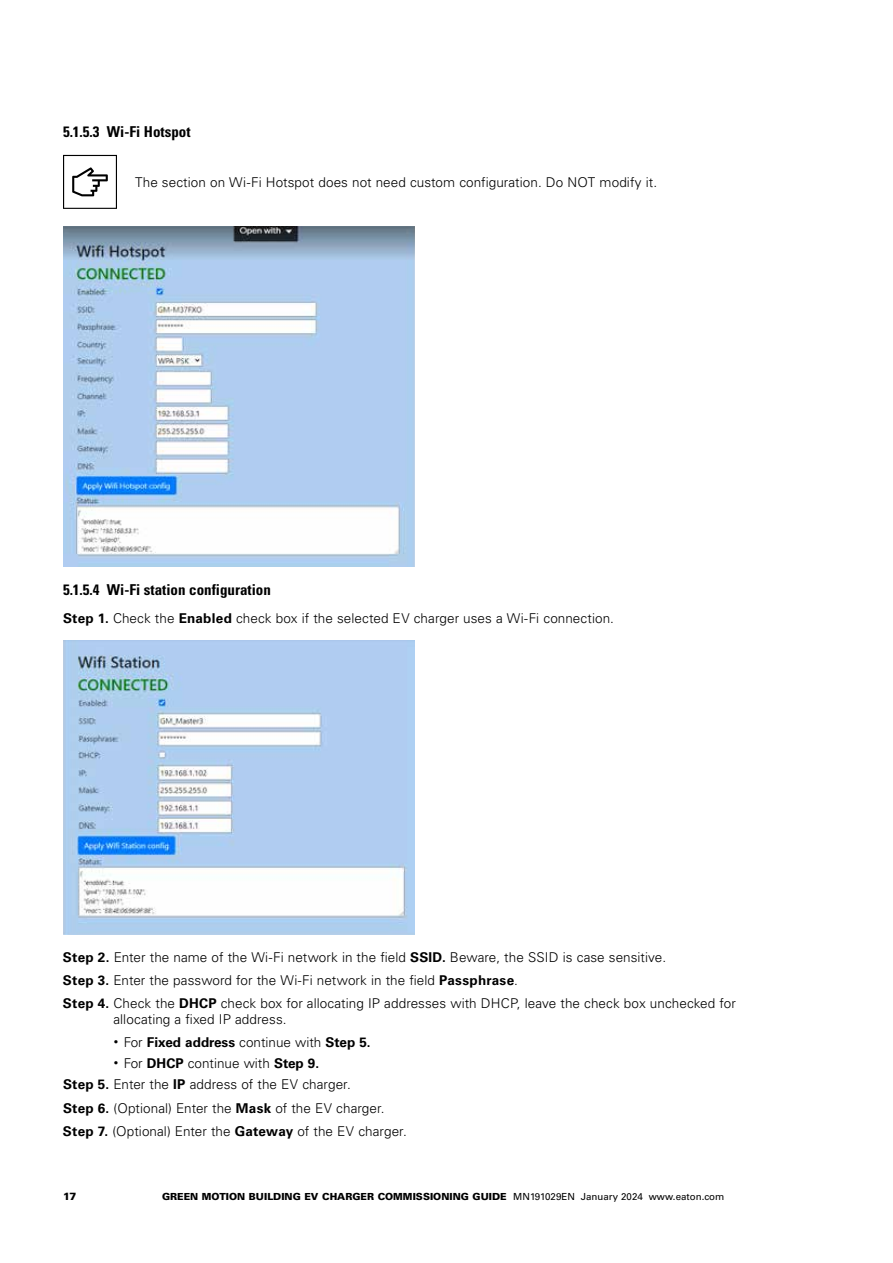
<style>
.page{position:relative;width:893px;height:1263px;background:#fff}
.page>*{position:absolute;margin:0;border:0;box-sizing:border-box;transform-origin:0 0}
.t1{font:700 condensed 15px "Univers LT Std";color:#000}
.t2{font:300 13.5px/23.2px "Univers LT Std";letter-spacing:.005em;color:#000}
.t3{font:700 13.5px "Univers LT Std";color:#000}
.t4{font:900 10.5px "Univers LT Std";color:#000}
.t5{font:900 9.75px "Univers LT Std";color:#000}
.s1{font-weight:700}
.s2{font-weight:300;font-size:9px}
.s3{font-weight:300}
.s4{font-size:9px}
.s5{font-weight:400}
</style>
<div class="page">
<svg style="left:63px;top:155px;width:54px;height:54px"></svg>
<img style="left:63px;top:227px;width:352px;height:339px">
<img style="left:63px;top:641px;width:352px;height:293px">
<p class="t1" style="left:63px;top:122px;width:129px">5.1.5.3 Wi-Fi Hotspot</p>
<p class="t2" style="left:135px;top:170px;width:524px">The section on Wi-Fi Hotspot does not need custom configuration. Do NOT modify it.</p>
<p class="t1" style="left:63px;top:580px;width:209px">5.1.5.4 Wi-Fi station configuration</p>
<p class="t2" style="left:63px;top:606px;width:552px"><span class="s1">Step 1.</span> Check the <span class="s1">Enabled</span> check box if the selected EV charger uses a Wi-Fi connection.</p>
<p class="t2" style="left:63px;top:945px;width:674px"><span class="s1">Step 2.</span> Enter the name of the Wi-Fi network in the field <span class="s1">SSID.</span> Beware, the SSID is case sensitive.<br><span class="s1">Step 3.</span> Enter the password for the Wi-Fi network in the field <span class="s1">Passphrase</span>.<br><span class="s1">Step 4.</span> Check the <span class="s1">DHCP</span> check box for allocating IP addresses with DHCP, leave the check box unchecked for</p>
<p class="t2" style="left:114px;top:1008px;width:175px">allocating a fixed IP address.</p>
<p class="t3" style="left:114px;top:1034px;width:256px"><span class="s2">•</span> <span class="s3">For</span> Fixed address <span class="s3">continue with</span> Step 5.</p>
<p class="t2" style="left:63px;top:1052px;width:289px;line-height:21.8px;text-indent:51px"><span class="s4">•</span> For <span class="s1">DHCP</span> continue with <span class="s1">Step 9.<br>Step 5.</span> Enter the <span class="s1">IP</span> address of the EV charger.</p>
<p class="t2" style="left:63px;top:1096px;width:345px"><span class="s1">Step 6.</span> (Optional) Enter the <span class="s1">Mask</span> of the EV charger.<br><span class="s1">Step 7.</span> (Optional) Enter the <span class="s1">Gateway</span> of the EV charger.</p>
<p class="t4" style="left:63px;top:1189px;width:15px">17</p>
<p class="t5" style="left:162px;top:1190px;width:564px">GREEN MOTION BUILDING EV CHARGER COMMISSIONING GUIDE <span class="s5">MN191029EN January 2024 www.eaton.com</span></p>
</div>
